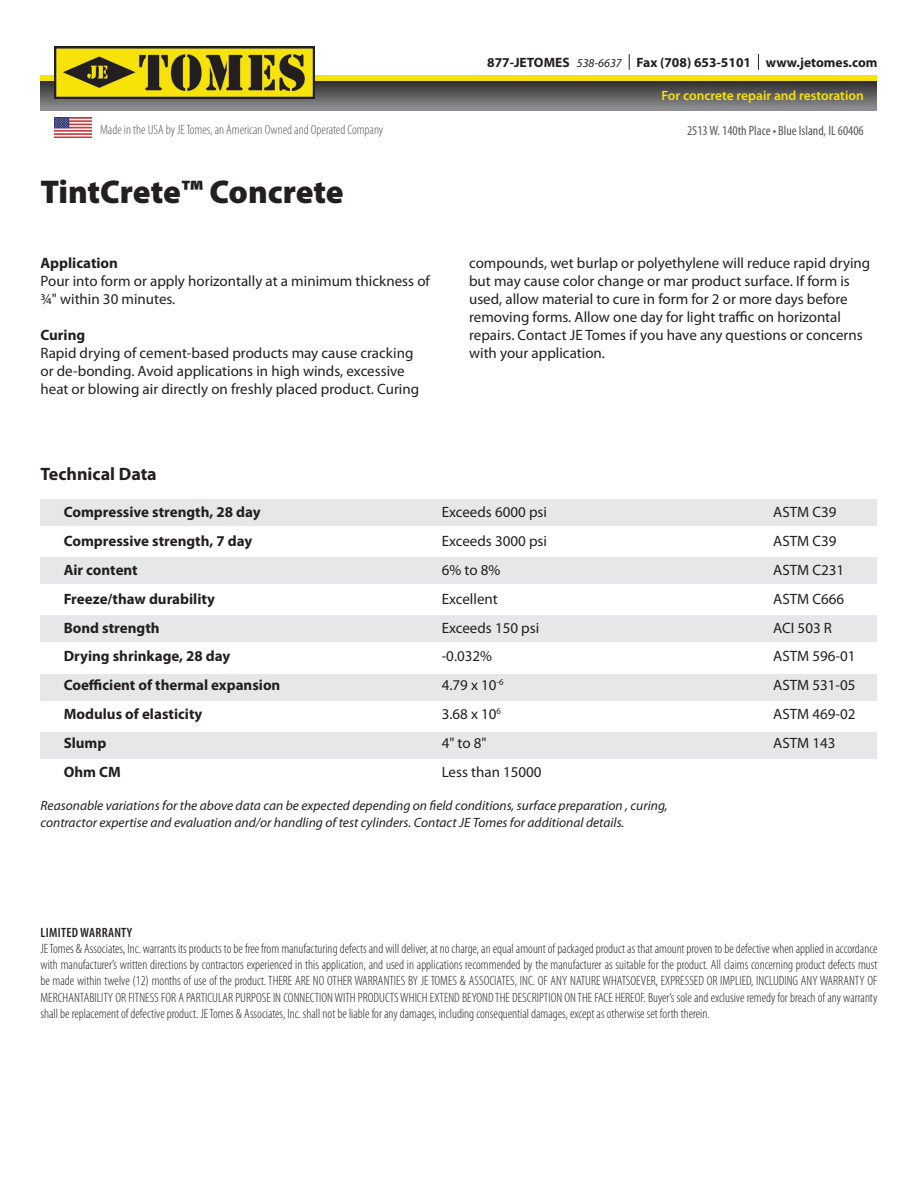
<style>
.page{position:relative;width:918px;height:1188px;background:#fff}
.page>*{position:absolute;margin:0;border:0;box-sizing:border-box;transform-origin:0 0}
.t1{font:900 33px "Myriad Pro";letter-spacing:-.005em;color:#231f20}
.t2{font:700 18px "Myriad Pro";color:#231f20}
.t3{font:15px/18px "Myriad Pro";color:#231f20}
.t4{font:700 15px "Myriad Pro";color:#231f20}
.t5{font:300 condensed 13.5px/16.2px "Myriad Pro";color:#231f20;text-align:justify}
.t6{font:italic 13.5px/16.2px "Myriad Pro";color:#231f20}
.t7{font:300 condensed 13.5px "Myriad Pro";color:#57585a}
.t8{font:700 13.5px "Myriad Pro";color:#231f20}
.t9{font:condensed 13.5px "Myriad Pro";color:#57585a}
.t10{font:600 13.5px "Myriad Pro";color:#f7e307}
.t11{font:600 condensed 13.5px "Myriad Pro";letter-spacing:.02em;color:#231f20}
.s1{font-weight:400;font-style:italic;font-size:12px}
</style>
<div class="page">
<div style="left:40px;top:499px;width:838px;height:27px;background:#e6e7e9"></div>
<div style="left:40px;top:615px;width:838px;height:27px;background:#e6e7e9"></div>
<div style="left:40px;top:674px;width:838px;height:27px;background:#e6e7e9"></div>
<div style="left:40px;top:557px;width:838px;height:27px;background:#e6e7e9"></div>
<div style="left:40px;top:732px;width:838px;height:27px;background:#e6e7e9"></div>
<div style="left:40px;top:78px;width:838px;height:33px;background:#8b8d90"></div>
<svg style="left:40px;top:81px;width:838px;height:26px;background:#5e5d60"></svg>
<div style="left:40px;top:75px;width:838px;height:6px;background:#f7e307"></div>
<img style="left:54px;top:47px;width:261px;height:52px">
<img style="left:54px;top:118px;width:38px;height:20px">
<svg style="left:629px;top:54px;width:1px;height:16px"></svg>
<svg style="left:758px;top:54px;width:1px;height:16px"></svg>
<p class="t8" style="left:487px;top:54px;width:392px">877-JETOMES <span class="s1">538-6637</span> Fax (708) 653-5101 www.jetomes.com</p>
<p class="t7" style="left:100px;top:122px;width:285px">Made in the USA by JE Tomes, an American Owned and Operated Company</p>
<h1 class="t1" style="left:40px;top:170px;width:305px">TintCrete™ Concrete</h1>
<p class="t4" style="left:40px;top:253px;width:79px">Application</p>
<p class="t3" style="left:40px;top:272px;width:391px">Pour into form or apply horizontally at a minimum thickness of ¾" within 30 minutes.</p>
<p class="t4" style="left:40px;top:325px;width:46px">Curing</p>
<p class="t3" style="left:40px;top:344px;width:380px">Rapid drying of cement-based products may cause cracking or de-bonding. Avoid applications in high winds, excessive heat or blowing air directly on freshly placed product. Curing</p>
<p class="t10" style="left:661px;top:87px;width:204px">For concrete repair and restoration</p>
<p class="t9" style="left:687px;top:122px;width:178px">2513 W. 140th Place • Blue Island, IL 60406</p>
<p class="t3" style="left:469px;top:254px;width:403px">compounds, wet burlap or polyethylene will reduce rapid drying but may cause color change or mar product surface. If form is used, allow material to cure in form for 2 or more days before removing forms. Allow one day for light traffic on horizontal repairs. Contact JE Tomes if you have any questions or concerns with your application.</p>
<h2 class="t2" style="left:40px;top:462px;width:118px">Technical Data</h2>
<p class="t4" style="left:64px;top:502px;width:198px">Compressive strength, 28 day</p>
<p class="t3" style="left:442px;top:503px;width:107px">Exceeds 6000 psi</p>
<p class="t3" style="left:773px;top:503px;width:65px">ASTM C39</p>
<p class="t4" style="left:64px;top:531px;width:190px">Compressive strength, 7 day</p>
<p class="t3" style="left:442px;top:532px;width:107px">Exceeds 3000 psi</p>
<p class="t3" style="left:773px;top:532px;width:65px">ASTM C39</p>
<p class="t4" style="left:64px;top:560px;width:76px">Air content</p>
<p class="t3" style="left:442px;top:561px;width:60px">6% to 8%</p>
<p class="t3" style="left:773px;top:561px;width:73px">ASTM C231</p>
<p class="t4" style="left:64px;top:589px;width:153px">Freeze/thaw durability</p>
<p class="t3" style="left:442px;top:589px;width:58px">Excellent</p>
<p class="t3" style="left:773px;top:589px;width:73px">ASTM C666</p>
<p class="t4" style="left:64px;top:618px;width:97px">Bond strength</p>
<p class="t3" style="left:442px;top:618px;width:99px">Exceeds 150 psi</p>
<p class="t3" style="left:773px;top:618px;width:60px">ACI 503 R</p>
<p class="t4" style="left:64px;top:646px;width:168px">Drying shrinkage, 28 day</p>
<p class="t3" style="left:442px;top:647px;width:52px">-0.032%</p>
<p class="t3" style="left:773px;top:647px;width:84px">ASTM 596-01</p>
<p class="t4" style="left:64px;top:675px;width:218px">Coefficient of thermal expansion</p>
<p class="t3" style="left:442px;top:676px;width:64px">4.79 x 10<sup>-6</sup></p>
<p class="t3" style="left:773px;top:676px;width:84px">ASTM 531-05</p>
<p class="t4" style="left:64px;top:704px;width:140px">Modulus of elasticity</p>
<p class="t3" style="left:442px;top:705px;width:61px">3.68 x 10<sup>6</sup></p>
<p class="t3" style="left:773px;top:705px;width:84px">ASTM 469-02</p>
<p class="t4" style="left:64px;top:733px;width:44px">Slump</p>
<p class="t3" style="left:442px;top:733px;width:46px">4" to 8"</p>
<p class="t3" style="left:773px;top:733px;width:64px">ASTM 143</p>
<p class="t4" style="left:64px;top:762px;width:59px">Ohm CM</p>
<p class="t3" style="left:442px;top:762px;width:101px">Less than 15000</p>
<p class="t6" style="left:40px;top:798px;width:629px">Reasonable variations for the above data can be expected depending on field conditions, surface preparation , curing, contractor expertise and evaluation and/or handling of test cylinders. Contact JE Tomes for additional details.</p>
<p class="t11" style="left:41px;top:924px;width:93px">LIMITED WARRANTY</p>
<p class="t5" style="left:40px;top:940px;width:839px">JE Tomes &amp; Associates, Inc. warrants its products to be free from manufacturing defects and will deliver, at no charge, an equal amount of packaged product as that amount proven to be defective when applied in accordance with manufacturer’s written directions by contractors experienced in this application, and used in applications recommended by the manufacturer as suitable for the product. All claims concerning product defects must be made within twelve (12) months of use of the product. THERE ARE NO OTHER WARRANTIES BY JE TOMES &amp; ASSOCIATES, INC. OF ANY NATURE WHATSOEVER, EXPRESSED OR IMPLIED, INCLUDING ANY WARRANTY OF MERCHANTABILITY OR FITNESS FOR A PARTICULAR PURPOSE IN CONNECTION WITH PRODUCTS WHICH EXTEND BEYOND THE DESCRIPTION ON THE FACE HEREOF. Buyer’s sole and exclusive remedy for breach of any warranty shall be replacement of defective product. JE Tomes &amp; Associates, Inc. shall not be liable for any damages, including consequential damages, except as otherwise set forth therein.</p>
</div>
